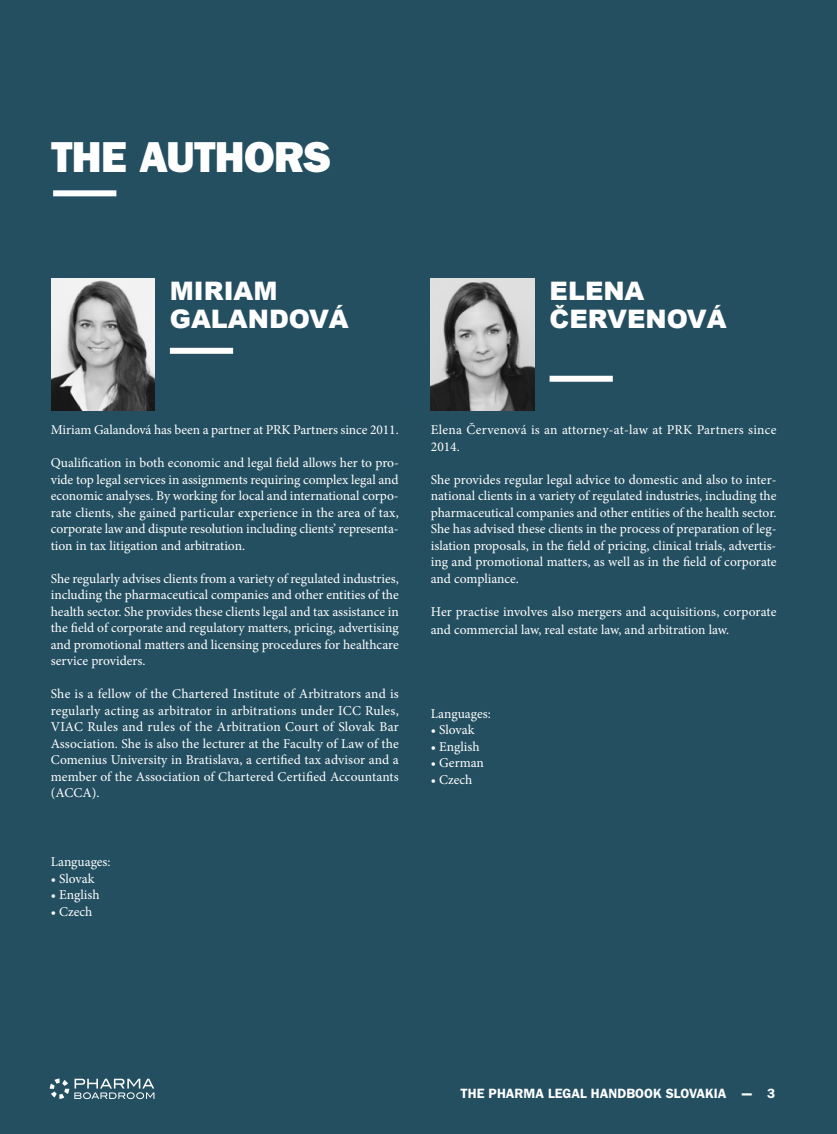
<style>
.page{position:relative;width:837px;height:1134px;background:#244f61}
.page>*{position:absolute;margin:0;border:0;box-sizing:border-box;transform-origin:0 0}
.t1{font:43.5px "ITC Franklin Gothic Std Hvy";letter-spacing:-.02em;color:#fff}
.t2{font:900 25.5px/28.5px "Arial";color:#fff}
.t3{font:13.5px/16.5px "Minion Pro";color:#fff;text-align:justify}
.t4{font:600 13.5px "ITC Franklin Gothic Std";color:#fff}
.s1{font-family:"Helvetica Neue LT Std";font-weight:900}
</style>
<div class="page">
<div style="left:53px;top:190px;width:63px;height:6px;background:#fff"></div>
<svg style="left:50px;top:1078px;width:104px;height:21px"></svg>
<div style="left:170px;top:348px;width:63px;height:6px;background:#fff"></div>
<div style="left:550px;top:376px;width:63px;height:6px;background:#fff"></div>
<img style="left:51px;top:278px;width:104px;height:132px">
<img style="left:431px;top:278px;width:103px;height:132px">
<h1 class="t1" style="left:51px;top:131px;width:282px">THE AUTHORS</h1>
<h2 class="t2" style="left:170px;top:276px;width:180px">MIRIAM<br>GALANDOVÁ</h2>
<h2 class="t2" style="left:550px;top:276px;width:178px">ELENA<br>ČERVENOVÁ</h2>
<p class="t3" style="left:51px;top:422px;width:349px">Miriam Galandová has been a partner at PRK Partners since 2011.</p>
<p class="t3" style="left:51px;top:455px;width:350px">Qualification in both economic and legal field allows her to pro&shy;vide top legal services in assignments requiring complex legal and economic analyses. By working for local and international corpo&shy;rate clients, she gained particular experience in the area of tax, corporate law and dispute resolution including clients’ representa&shy;tion in tax litigation and arbitration.</p>
<p class="t3" style="left:51px;top:570px;width:350px">She regularly advises clients from a variety of regulated industries, including the pharmaceutical companies and other entities of the health sector. She provides these clients legal and tax assistance in the field of corporate and regulatory matters, pricing, advertising and promotional matters and licensing procedures for healthcare service providers.</p>
<p class="t3" style="left:51px;top:686px;width:350px">She is a fellow of the Chartered Institute of Arbitrators and is regularly acting as arbitrator in arbitrations under ICC Rules, VIAC Rules and rules of the Arbitration Court of Slovak Bar Association. She is also the lecturer at the Faculty of Law of the Comenius University in Bratislava, a certified tax advisor and a member of the Association of Chartered Certified Accountants (ACCA).</p>
<p class="t3" style="left:51px;top:854px;width:61px">Languages:</p>
<p class="t3" style="left:51px;top:870px;width:45px">• Slovak</p>
<p class="t3" style="left:51px;top:887px;width:50px">• English</p>
<p class="t3" style="left:51px;top:903px;width:43px">• Czech</p>
<p class="t3" style="left:431px;top:422px;width:347px">Elena Červenová is an attorney-at-law at PRK Partners since<br>2014.</p>
<p class="t3" style="left:431px;top:471px;width:347px">She provides regular legal advice to domestic and also to inter&shy;national clients in a variety of regulated industries, including the pharmaceutical companies and other entities of the health sector.<br>She has advised these clients in the process of preparation of leg&shy;islation proposals, in the field of pricing, clinical trials, advertis&shy;ing and promotional matters, as well as in the field of corporate and compliance.</p>
<p class="t3" style="left:431px;top:603px;width:347px;line-height:18px">Her practise involves also mergers and acquisitions, corporate and commercial law, real estate law, and arbitration law.</p>
<p class="t3" style="left:431px;top:705px;width:61px">Languages:</p>
<p class="t3" style="left:431px;top:722px;width:45px">• Slovak</p>
<p class="t3" style="left:431px;top:738px;width:50px">• English</p>
<p class="t3" style="left:431px;top:755px;width:55px">• German</p>
<p class="t3" style="left:431px;top:771px;width:43px">• Czech</p>
<p class="t4" style="left:461px;top:1085px;width:316px">THE PHARMA LEGAL HANDBOOK SLOVAKIA <span class="s1">—</span> 3</p>
</div>
